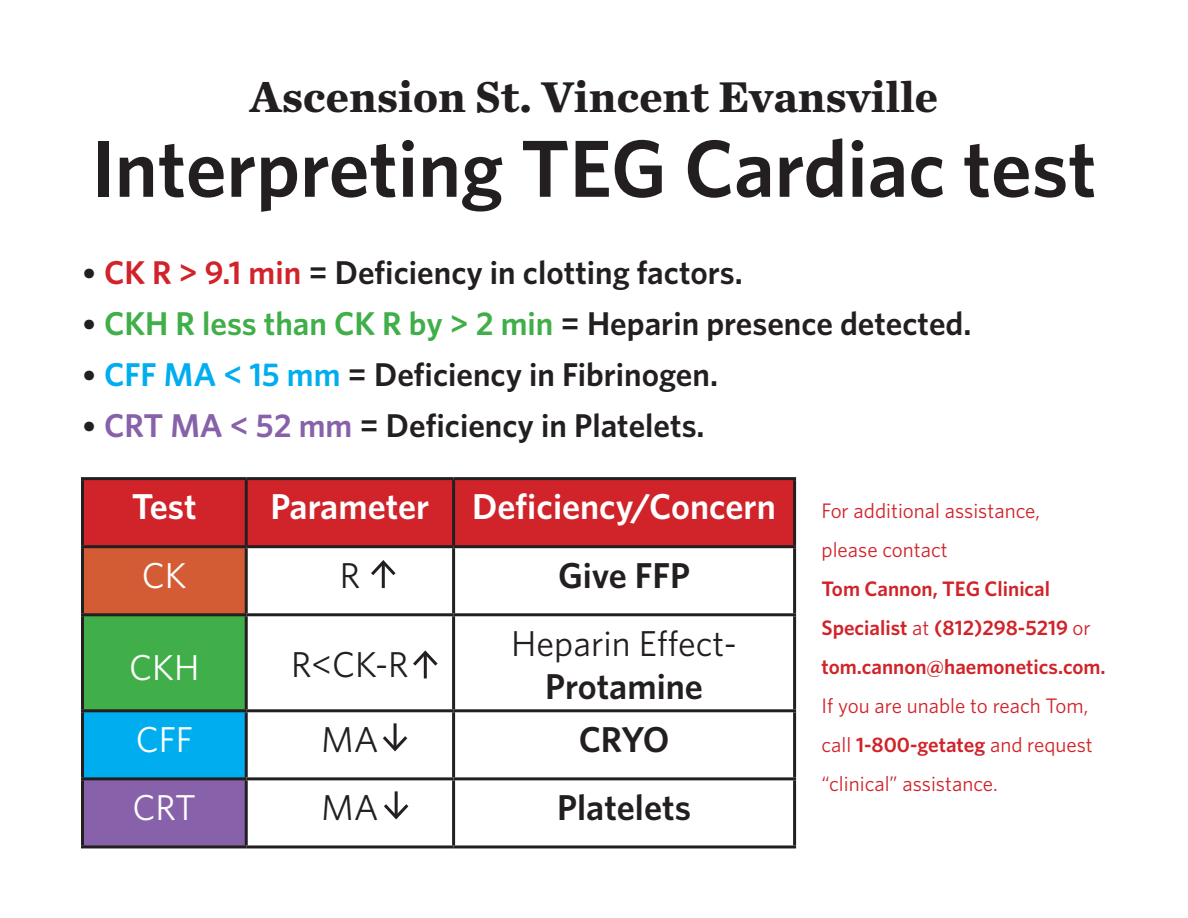
<style>
.page{position:relative;width:1188px;height:918px;background:#fff}
.page>*{position:absolute;margin:0;border:0;box-sizing:border-box;transform-origin:0 0}
.t1{font:600 81px "Whitney";color:#231f20}
.t2{font:700 45px "Chronicle Text G1";color:#231f20}
.t3{font:600 36px "Whitney";color:#fff}
.t4{font:600 36px "Whitney";color:#231f20}
.t5{font:36px "Whitney";color:#231f20}
.t6{font:36px "Whitney";color:#fff}
.t7{font:600 33px "Whitney";color:#231f20}
.t8{font:21px/39px "Whitney";color:#d1232a}
.t9{font:600 21px "Whitney";color:#d1232a}
.s1{font-family:"Chronicle Text G1";font-weight:700}
.s2{color:#d1232a}
.s3{color:#40ae49}
.s4{color:#00aeef}
.s5{color:#8761a9}
.s6{font-weight:400}
.s7{font-weight:600}
</style>
<div class="page">
<div style="left:84px;top:480px;width:709px;height:65px;background:#d1232a"></div>
<div style="left:82px;top:547px;width:164px;height:68px;background:#d45c34"></div>
<div style="left:82px;top:615px;width:164px;height:96px;background:#40ae49"></div>
<div style="left:82px;top:711px;width:164px;height:68px;background:#00aeef"></div>
<div style="left:82px;top:779px;width:164px;height:68px;background:#8761a9"></div>
<hr style="left:81px;top:477px;width:165px;height:3px;background:#231f20">
<hr style="left:81px;top:480px;width:3px;height:65px;background:#231f20">
<hr style="left:246px;top:477px;width:208px;height:3px;background:#231f20">
<hr style="left:245px;top:480px;width:3px;height:65px;background:#231f20">
<hr style="left:454px;top:477px;width:342px;height:3px;background:#231f20">
<hr style="left:452px;top:480px;width:3px;height:65px;background:#231f20">
<hr style="left:793px;top:480px;width:3px;height:65px;background:#231f20">
<hr style="left:81px;top:545px;width:165px;height:3px;background:#231f20">
<hr style="left:81px;top:548px;width:3px;height:65px;background:#231f20">
<hr style="left:246px;top:545px;width:208px;height:3px;background:#231f20">
<hr style="left:245px;top:548px;width:3px;height:65px;background:#231f20">
<hr style="left:454px;top:545px;width:342px;height:3px;background:#231f20">
<hr style="left:452px;top:548px;width:3px;height:65px;background:#231f20">
<hr style="left:793px;top:548px;width:3px;height:65px;background:#231f20">
<hr style="left:246px;top:613px;width:208px;height:3px;background:#231f20">
<hr style="left:454px;top:613px;width:342px;height:3px;background:#231f20">
<hr style="left:452px;top:616px;width:3px;height:93px;background:#231f20">
<hr style="left:793px;top:616px;width:3px;height:93px;background:#231f20">
<hr style="left:81px;top:712px;width:3px;height:65px;background:#231f20">
<hr style="left:246px;top:709px;width:208px;height:3px;background:#231f20">
<hr style="left:245px;top:712px;width:3px;height:65px;background:#231f20">
<hr style="left:454px;top:709px;width:342px;height:3px;background:#231f20">
<hr style="left:452px;top:712px;width:3px;height:65px;background:#231f20">
<hr style="left:793px;top:712px;width:3px;height:65px;background:#231f20">
<hr style="left:81px;top:777px;width:165px;height:3px;background:#231f20">
<hr style="left:81px;top:780px;width:3px;height:65px;background:#231f20">
<hr style="left:246px;top:777px;width:208px;height:3px;background:#231f20">
<hr style="left:245px;top:780px;width:3px;height:65px;background:#231f20">
<hr style="left:454px;top:777px;width:342px;height:3px;background:#231f20">
<hr style="left:452px;top:780px;width:3px;height:65px;background:#231f20">
<hr style="left:793px;top:780px;width:3px;height:65px;background:#231f20">
<hr style="left:81px;top:845px;width:165px;height:3px;background:#231f20">
<hr style="left:246px;top:845px;width:208px;height:3px;background:#231f20">
<hr style="left:454px;top:845px;width:342px;height:3px;background:#231f20">
<hr style="left:81px;top:616px;width:3px;height:93px;background:#231f20">
<hr style="left:81px;top:613px;width:165px;height:3px;background:#231f20">
<hr style="left:245px;top:616px;width:3px;height:93px;background:#231f20">
<hr style="left:81px;top:709px;width:165px;height:3px;background:#231f20">
<hr style="left:382px;top:562px;width:3px;height:26px;background:#231f20">
<svg style="left:371px;top:560px;width:25px;height:18px"></svg>
<hr style="left:424px;top:653px;width:3px;height:25px;background:#231f20">
<svg style="left:413px;top:650px;width:25px;height:19px"></svg>
<hr style="left:394px;top:723px;width:3px;height:26px;background:#231f20">
<svg style="left:383px;top:733px;width:25px;height:19px"></svg>
<hr style="left:395px;top:791px;width:3px;height:26px;background:#231f20">
<svg style="left:384px;top:801px;width:25px;height:19px"></svg>
<p class="t2" style="left:250px;top:60px;width:690px">Ascension St. Vincent Evansville</p>
<p class="t1" style="left:91px;top:115px;width:1007px">Interpreting TEG Cardiac test</p>
<p class="t7" style="left:81px;top:250px;width:663px"><span class="s1">•</span> <span class="s2">CK R &gt; 9.1 min</span> = Deficiency in clotting factors.</p>
<p class="t7" style="left:81px;top:301px;width:892px"><span class="s1">•</span> <span class="s3">CKH R less than CK R by &gt; 2 min</span> = Heparin presence detected.</p>
<p class="t7" style="left:81px;top:352px;width:639px"><span class="s1">•</span> <span class="s4">CFF MA &lt; 15 mm</span> = Deficiency in Fibrinogen.</p>
<p class="t7" style="left:81px;top:403px;width:625px"><span class="s1">•</span> <span class="s5">CRT MA &lt; 52 mm</span> = Deficiency in Platelets.</p>
<p class="t3" style="left:132px;top:483px;width:66px">Test</p>
<p class="t3" style="left:270px;top:483px;width:161px">Parameter</p>
<p class="t3" style="left:472px;top:483px;width:305px">Deficiency/Concern</p>
<p class="t6" style="left:142px;top:551px;width:46px">CK</p>
<p class="t5" style="left:340px;top:551px;width:22px">R</p>
<p class="t4" style="left:558px;top:551px;width:134px">Give FFP</p>
<p class="t6" style="left:129px;top:643px;width:72px">CKH</p>
<p class="t5" style="left:291px;top:640px;width:119px">R&lt;CK-R</p>
<p class="t5" style="left:511px;top:619px;width:227px">Heparin Effect-</p>
<p class="t4" style="left:545px;top:662px;width:159px">Protamine</p>
<p class="t6" style="left:136px;top:715px;width:59px">CFF</p>
<p class="t5" style="left:321px;top:715px;width:59px">MA</p>
<p class="t4" style="left:579px;top:715px;width:92px">CRYO</p>
<p class="t6" style="left:133px;top:783px;width:65px">CRT</p>
<p class="t5" style="left:321px;top:783px;width:59px">MA</p>
<p class="t4" style="left:557px;top:783px;width:135px">Platelets</p>
<p class="t8" style="left:822px;top:490px;width:220px">For additional assistance,</p>
<p class="t8" style="left:822px;top:529px;width:128px">please contact</p>
<p class="t9" style="left:822px;top:575px;width:230px">Tom Cannon, TEG Clinical</p>
<p class="t9" style="left:822px;top:614px;width:271px">Specialist <span class="s6">at</span> (812)298-5219 <span class="s6">or</span></p>
<p class="t8" style="left:822px;top:646px;width:286px"><span class="s7">tom.cannon@haemonetics.com.<br></span>If you are unable to reach Tom, call <span class="s7">1-800-getateg</span> and request “clinical” assistance.</p>
</div>
